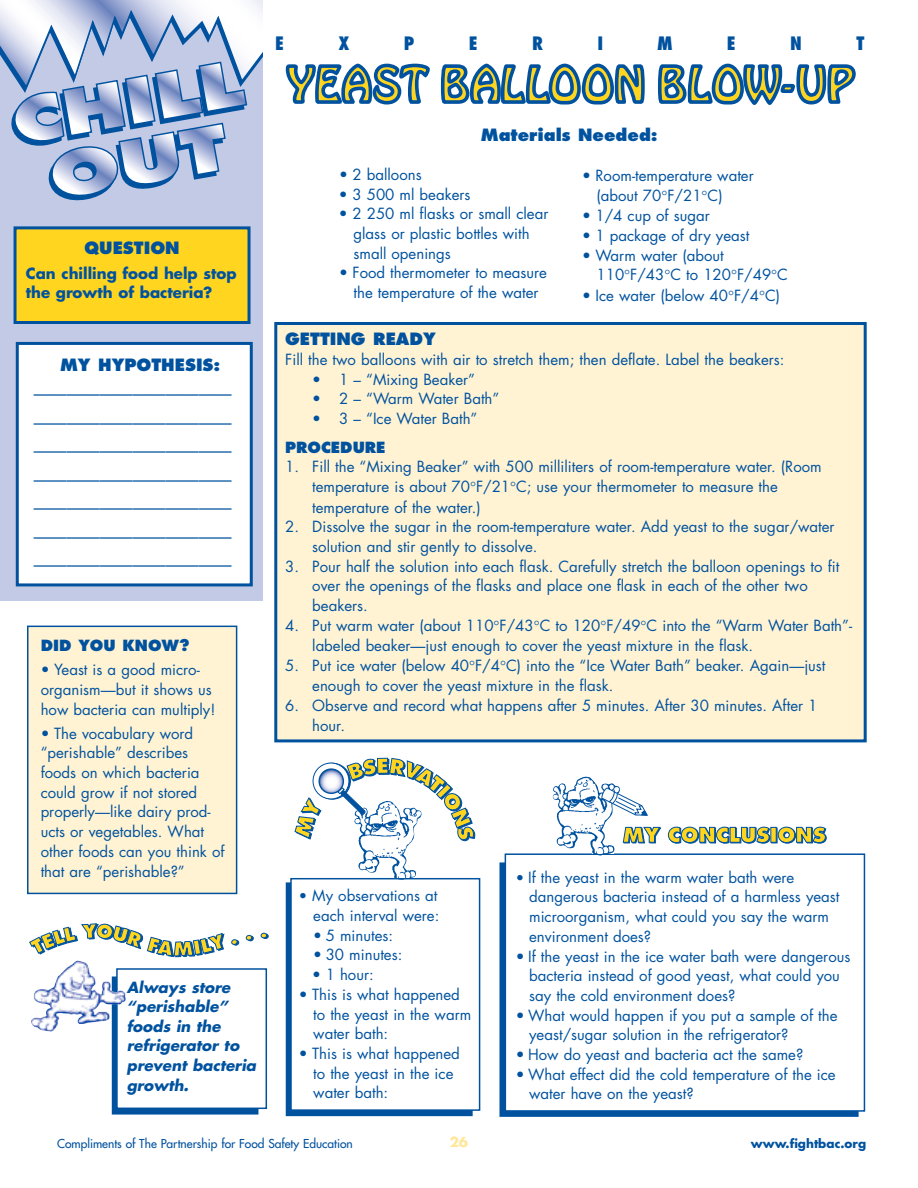
<style>
.page{position:relative;width:918px;height:1188px;background:#fff}
.page>*{position:absolute;margin:0;border:0;box-sizing:border-box;transform-origin:0 0}
.t1{font:800 condensed 18px "Futura";color:#00529f}
.t2{font:16.5px/28.5px "Futura";color:#00529f;text-align:justify}
.t3{font:800 16.5px "Futura";color:#00529f}
.t4{font:15px/19.6px "Futura";color:#00529f}
.t5{font:italic 700 15px/19.5px "Futura";color:#00529f}
.t6{font:700 15px/19.5px "Futura";color:#00529f}
.t7{font:800 15px "Futura";color:#00529f}
.t8{font:700 13.5px "Futura";color:#ffe79a}
.t9{font:12px "Futura";color:#00529f}
.t10{font:700 12px "Futura";color:#00529f}
.s1{font-size:14.25px}
</style>
<div class="page">
<div style="left:0;top:0;width:262px;height:601px;background:#c3cae5"></div>
<svg style="left:0;top:0;width:262px;height:201px"></svg>
<div style="left:15px;top:228px;width:234px;height:94px;background:#ffd51f"></div>
<div style="left:14px;top:226px;width:237px;height:98px;border:3px solid #00529f"></div>
<div style="left:17px;top:343px;width:234px;height:242px;background:#fff"></div>
<div style="left:16px;top:342px;width:237px;height:244px;border:3px solid #00529f"></div>
<div style="left:276px;top:324px;width:589px;height:417px;background:#fff3d3"></div>
<div style="left:274px;top:322px;width:593px;height:420px;border:3px solid #00529f"></div>
<div style="left:499px;top:862px;width:360px;height:255px;border:2px solid #00529f"></div>
<div style="left:505px;top:854px;width:359px;height:257px;background:#fff"></div>
<div style="left:505px;top:853px;width:360px;height:259px;border:2px solid #00529f"></div>
<div style="left:286px;top:882px;width:187px;height:234px;border:2px solid #00529f"></div>
<div style="left:291px;top:879px;width:189px;height:231px;background:#fff"></div>
<div style="left:290px;top:878px;width:190px;height:233px;border:2px solid #00529f"></div>
<div style="left:113px;top:977px;width:145px;height:137px;background:#00529f"></div>
<div style="left:112px;top:976px;width:146px;height:139px;border:2px solid #00529f"></div>
<div style="left:117px;top:969px;width:149px;height:139px;background:#fff"></div>
<div style="left:116px;top:968px;width:151px;height:141px;border:2px solid #00529f"></div>
<svg style="left:29px;top:923px;width:196px;height:34px"></svg>
<svg style="left:231px;top:939px;width:8px;height:7px"></svg>
<svg style="left:246px;top:935px;width:8px;height:6px"></svg>
<svg style="left:261px;top:933px;width:8px;height:6px"></svg>
<svg style="left:285px;top:63px;width:145px;height:42px"></svg>
<svg style="left:440px;top:63px;width:205px;height:42px"></svg>
<svg style="left:658px;top:63px;width:198px;height:42px"></svg>
<img style="left:31px;top:960px;width:95px;height:72px">
<svg style="left:622px;top:826px;width:40px;height:18px"></svg>
<svg style="left:668px;top:826px;width:103px;height:18px;background:#a7b17e"></svg>
<div style="left:770px;top:827px;width:7px;height:16px;background:#ffd51f;border:1px solid #00529f"></div>
<svg style="left:777px;top:826px;width:50px;height:18px"></svg>
<img style="left:354px;top:842px;width:68px;height:38px">
<img style="left:553px;top:777px;width:68px;height:79px">
<svg style="left:294px;top:757px;width:182px;height:85px"></svg>
<svg style="left:601px;top:788px;width:47px;height:28px"></svg>
<div style="left:28px;top:626px;width:209px;height:267px;background:#fff3d3"></div>
<div style="left:27px;top:626px;width:210px;height:268px;border:2px solid #00529f"></div>
<p class="t1" style="left:275px;top:36px;width:10px">E</p>
<p class="t1" style="left:339px;top:36px;width:13px">X</p>
<p class="t1" style="left:404px;top:36px;width:12px">P</p>
<p class="t1" style="left:469px;top:36px;width:10px">E</p>
<p class="t1" style="left:532px;top:36px;width:12px">R</p>
<p class="t1" style="left:597px;top:36px;width:7px">I</p>
<p class="t1" style="left:658px;top:36px;width:16px">M</p>
<p class="t1" style="left:727px;top:36px;width:10px">E</p>
<p class="t1" style="left:790px;top:36px;width:13px">N</p>
<p class="t1" style="left:856px;top:36px;width:10px">T</p>
<p class="t3" style="left:84px;top:241px;width:97px">QUESTION</p>
<p class="t6" style="left:26px;top:265px;width:212px">Can chilling food help stop the growth of bacteria?</p>
<p class="t3" style="left:60px;top:357px;width:162px">MY HYPOTHESIS:</p>
<p class="t2" style="left:34px;top:380px;width:200px">———————————— ———————————— ———————————— ———————————— ———————————— ———————————— ————————————</p>
<p class="t7" style="left:41px;top:639px;width:151px">DID YOU KNOW?</p>
<p class="t4" style="left:41px;top:661px;width:176px">• Yeast is a good micro&shy;organism—but it shows us how bacteria can multiply!</p>
<p class="t4" style="left:41px;top:725px;width:185px">• The vocabulary word “perishable” describes foods on which bacteria could grow if not stored properly—like dairy prod&shy;ucts or vegetables. What other foods can you think of that are “perishable?”</p>
<p class="t5" style="left:127px;top:979px;width:131px">Always store “perishable” foods in the refrigerator to prevent bacteria growth.</p>
<p class="t3" style="left:481px;top:128px;width:178px">Materials Needed:</p>
<p class="t4" style="left:339px;top:166px;width:84px">• 2 balloons</p>
<p class="t4" style="left:339px;top:186px;width:133px">• 3 500 ml beakers</p>
<p class="t4" style="left:354px;top:205px;width:196px;text-indent:-15px">• 2 250 ml flasks or small clear glass or plastic bottles with small openings</p>
<p class="t4" style="left:339px;top:264px;width:209px;text-align:center">• Food thermometer to measure the temperature of the water</p>
<p class="t4" style="left:597px;top:167px;width:159px;text-indent:-15px">• Room-temperature water (about 70 F/21 C)</p>
<p class="t4" style="left:582px;top:207px;width:129px">• 1/4 cup of sugar</p>
<p class="t4" style="left:582px;top:227px;width:169px">• 1 package of dry yeast</p>
<p class="t4" style="left:597px;top:247px;width:193px;text-indent:-15px">• Warm water (about<br>110 F/43 C to 120 F/49 C</p>
<p class="t4" style="left:582px;top:287px;width:200px">• Ice water (below 40 F/4 C)</p>
<p class="t3" style="left:285px;top:331px;width:152px">GETTING READY</p>
<p class="t4" style="left:285px;top:351px;width:501px">Fill the two balloons with air to stretch them; then deflate. Label the beakers:</p>
<p class="t4" style="left:312px;top:371px;width:164px">• 1 – “Mixing Beaker”</p>
<p class="t4" style="left:312px;top:390px;width:189px">• 2 – “Warm Water Bath”</p>
<p class="t4" style="left:312px;top:410px;width:167px">• 3 – “Ice Water Bath”</p>
<p class="t7" style="left:285px;top:441px;width:102px">PROCEDURE</p>
<p class="t4" style="left:312px;top:458px;width:511px;line-height:20.1px;text-indent:-27px">1. Fill the “Mixing Beaker” with 500 milliliters of room-temperature water. (Room temperature is about 70 F/21 C; use your thermometer to measure the temperature of the water.)</p>
<p class="t4" style="left:312px;top:518px;width:524px;text-indent:-27px">2. Dissolve the sugar in the room-temperature water. Add yeast to the sugar/water solution and stir gently to dissolve.</p>
<p class="t4" style="left:312px;top:558px;width:529px;text-indent:-27px">3. Pour half the solution into each flask. Carefully stretch the balloon openings to fit over the openings of the flasks and place one flask in each of the other two beakers.</p>
<p class="t4" style="left:312px;top:616px;width:541px;line-height:20.5px;text-indent:-27px">4. Put warm water (about 110 F/43 C to 120 F/49 C into the “Warm Water Bath”- labeled beaker—just enough to cover the yeast mixture in the flask.</p>
<p class="t4" style="left:312px;top:656px;width:515px;line-height:20.5px;text-indent:-27px">5. Put ice water (below 40 F/4 C) into the “Ice Water Bath” beaker. Again—just enough to cover the yeast mixture in the flask.</p>
<p class="t4" style="left:312px;top:697px;width:507px;text-indent:-27px">6. Observe and record what happens after 5 minutes. After 30 minutes. After 1 hour.</p>
<p class="t4" style="left:299px;top:887px;width:142px;text-align:right"><span class="s1">•</span> My observations at each interval were:</p>
<p class="t4" style="left:313px;top:927px;width:81px">• 5 minutes:</p>
<p class="t4" style="left:313px;top:946px;width:91px">• 30 minutes:</p>
<p class="t4" style="left:312px;top:966px;width:63px">• 1 hour:</p>
<p class="t4" style="left:313px;top:986px;width:160px;text-indent:-15px">• This is what happened to the yeast in the warm water bath:</p>
<p class="t4" style="left:313px;top:1045px;width:148px;text-indent:-15px">• This is what happened to the yeast in the ice water bath:</p>
<p class="t4" style="left:529px;top:869px;width:312px;text-indent:-13px"><span class="s1">•</span> If the yeast in the warm water bath were dangerous bacteria instead of a harmless yeast microorganism, what could you say the warm environment does?</p>
<p class="t4" style="left:529px;top:947px;width:323px;text-indent:-14px">• If the yeast in the ice water bath were dangerous bacteria instead of good yeast, what could you say the cold environment does?</p>
<p class="t4" style="left:529px;top:1007px;width:310px;text-indent:-14px">• What would happen if you put a sample of the yeast/sugar solution in the refrigerator?</p>
<p class="t4" style="left:516px;top:1046px;width:289px">• How do yeast and bacteria act the same?</p>
<p class="t4" style="left:529px;top:1066px;width:308px;text-indent:-14px">• What effect did the cold temperature of the ice water have on the yeast?</p>
<p class="t8" style="left:450px;top:1135px;width:20px">26</p>
<p class="t9" style="left:57px;top:1137px;width:297px">Compliments of The Partnership for Food Safety Education</p>
<p class="t10" style="left:751px;top:1138px;width:117px">www.fightbac.org</p>
</div>
